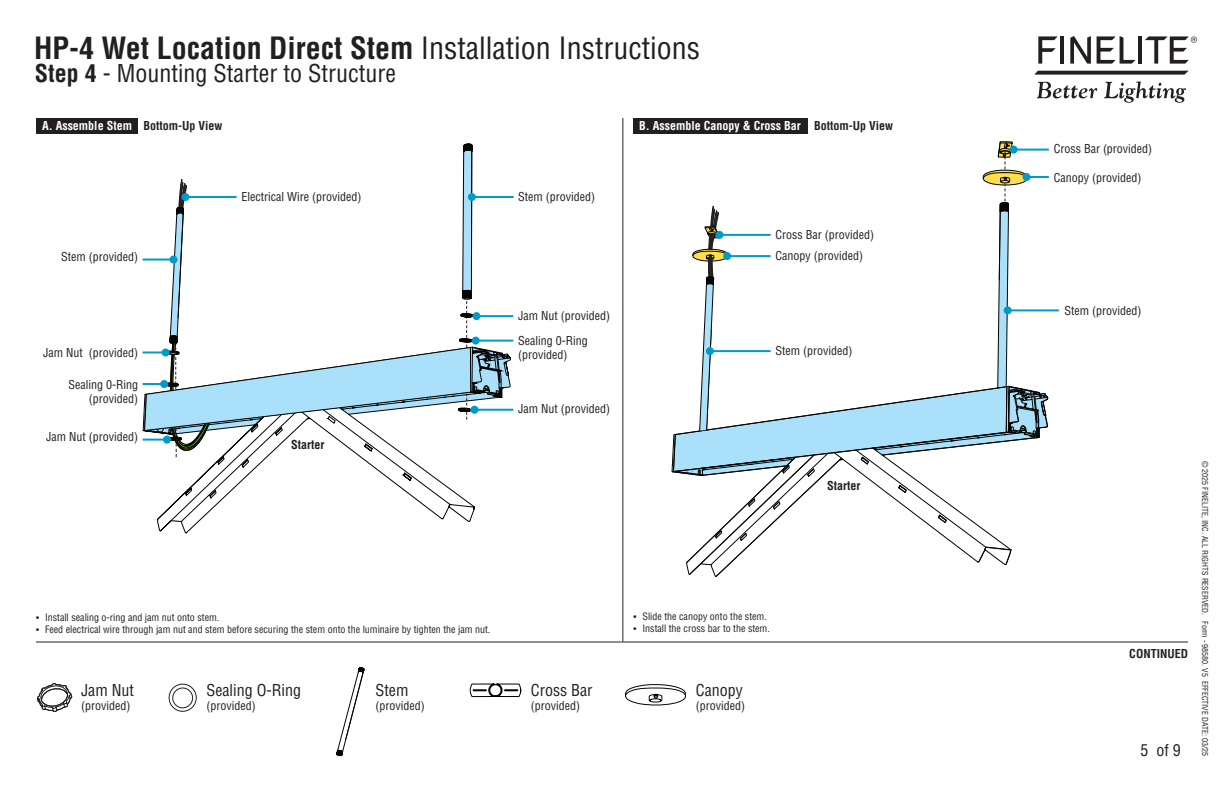
<style>
.page{position:relative;width:1224px;height:792px;background:#fff}
.page>*{position:absolute;margin:0;border:0;box-sizing:border-box;transform-origin:0 0}
.t1{font:700 condensed 30px "Helvetica";color:#231f20}
.t2{font:condensed 24px "Helvetica";color:#231f20}
.t3{font:condensed 16px "Helvetica";color:#231f20}
.t4{font:condensed 12px/14.4px "Helvetica";color:#231f20;text-align:right}
.t5{font:700 condensed 12px "Helvetica";color:#231f20}
.t6{font:700 condensed 12px "Helvetica";color:#fff}
.t7{font:condensed 10px "Helvetica";color:#231f20}
.t8{font:condensed 8px "Helvetica";color:#231f20}
.s1{font-weight:400}
.s2{font-weight:700}
.s3{font-size:9px}
</style>
<div class="page">
<svg style="left:1034px;top:71px;width:155px;height:4px"></svg>
<svg style="left:1038px;top:36px;width:20px;height:28px"></svg>
<hr style="left:1060px;top:36px;width:4px;height:28px;background:#231f20">
<svg style="left:1070px;top:36px;width:21px;height:28px"></svg>
<svg style="left:1097px;top:36px;width:38px;height:28px"></svg>
<hr style="left:1138px;top:36px;width:4px;height:28px;background:#231f20">
<svg style="left:1145px;top:36px;width:52px;height:28px"></svg>
<svg style="left:1037px;top:82px;width:60px;height:16px"></svg>
<svg style="left:1104px;top:81px;width:82px;height:22px"></svg>
<hr style="left:36px;top:642px;width:1152px;height:1px;background:#231f20">
<div style="left:36px;top:118px;width:101px;height:15px;background:#231f20"></div>
<div style="left:633px;top:118px;width:174px;height:15px;background:#231f20"></div>
<hr style="left:622px;top:118px;width:1px;height:524px;background:#231f20">
<svg style="left:143px;top:353px;width:368px;height:180px"></svg>
<hr style="left:476px;top:340px;width:37px;height:2px;background:#009bca">
<hr style="left:477px;top:315px;width:36px;height:2px;background:#009bca">
<hr style="left:472px;top:196px;width:42px;height:2px;background:#009bca">
<hr style="left:474px;top:409px;width:39px;height:2px;background:#009bca">
<hr style="left:143px;top:351px;width:23px;height:2px;background:#009bca">
<hr style="left:143px;top:259px;width:30px;height:2px;background:#009bca">
<hr style="left:143px;top:383px;width:21px;height:2px;background:#009bca">
<hr style="left:143px;top:439px;width:24px;height:2px;background:#009bca">
<hr style="left:1008px;top:309px;width:51px;height:2px;background:#009bca">
<svg style="left:37px;top:683px;width:35px;height:29px"></svg>
<div style="left:169px;top:684px;width:27px;height:28px;border:1px solid #231f20;border-radius:50%"></div>
<div style="left:173px;top:688px;width:20px;height:20px;border:1px solid #231f20;border-radius:50%"></div>
<svg style="left:337px;top:667px;width:28px;height:89px"></svg>
<svg style="left:625px;top:684px;width:61px;height:21px"></svg>
<svg style="left:144px;top:143px;width:361px;height:324px"></svg>
<svg style="left:671px;top:141px;width:378px;height:436px"></svg>
<svg style="left:470px;top:684px;width:51px;height:13px"></svg>
<h1 class="t1" style="left:34px;top:29px;width:668px">HP-4 Wet Location Direct Stem <span class="s1">Installation Instructions</span></h1>
<h2 class="t2" style="left:35px;top:58px;width:363px"><span class="s2">Step 4</span> - Mounting Starter to Structure</h2>
<p class="t6" style="left:42px;top:118px;width:92px">A. Assemble Stem</p>
<p class="t6" style="left:639px;top:118px;width:163px">B. Assemble Canopy &amp; Cross Bar</p>
<p class="t5" style="left:143px;top:118px;width:81px">Bottom-Up View</p>
<p class="t5" style="left:814px;top:118px;width:81px">Bottom-Up View</p>
<p class="t4" style="left:61px;top:250px;width:78px">Stem (provided)</p>
<p class="t4" style="left:43px;top:345px;width:96px">Jam Nut (provided)</p>
<p class="t4" style="left:69px;top:377px;width:71px">Sealing 0-Ring (provided)</p>
<p class="t4" style="left:46px;top:430px;width:93px">Jam Nut (provided)</p>
<p class="t4" style="left:242px;top:189px;width:121px">Electrical Wire (provided)</p>
<p class="t4" style="left:518px;top:189px;width:78px">Stem (provided)</p>
<p class="t4" style="left:518px;top:308px;width:93px">Jam Nut (provided)</p>
<p class="t4" style="left:518px;top:333px;width:71px;text-align:left">Sealing 0-Ring (provided)</p>
<p class="t5" style="left:291px;top:438px;width:35px">Starter</p>
<p class="t4" style="left:518px;top:402px;width:93px">Jam Nut (provided)</p>
<p class="t4" style="left:776px;top:227px;width:100px">Cross Bar (provided)</p>
<p class="t4" style="left:776px;top:249px;width:89px">Canopy (provided)</p>
<p class="t4" style="left:776px;top:344px;width:78px">Stem (provided)</p>
<p class="t5" style="left:827px;top:478px;width:35px">Starter</p>
<p class="t7" style="left:36px;top:611px;width:185px"><span class="s3">•</span> Install sealing o-ring and jam nut onto stem.</p>
<p class="t7" style="left:36px;top:623px;width:456px"><span class="s3">•</span> Feed electrical wire through jam nut and stem before securing the stem onto the luminaire by tighten the jam nut.</p>
<p class="t7" style="left:633px;top:610px;width:135px"><span class="s3">•</span> Slide the canopy onto the stem.</p>
<p class="t7" style="left:633px;top:622px;width:138px"><span class="s3">•</span> Install the cross bar to the stem.</p>
<h3 class="t3" style="left:81px;top:680px;width:54px">Jam Nut</h3>
<p class="t4" style="left:81px;top:699px;width:51px">(provided)</p>
<h3 class="t3" style="left:206px;top:680px;width:96px">Sealing O-Ring</h3>
<p class="t4" style="left:206px;top:699px;width:51px">(provided)</p>
<h3 class="t3" style="left:376px;top:680px;width:34px">Stem</h3>
<p class="t4" style="left:376px;top:699px;width:51px">(provided)</p>
<h3 class="t3" style="left:531px;top:680px;width:63px">Cross Bar</h3>
<p class="t4" style="left:531px;top:699px;width:51px">(provided)</p>
<h3 class="t3" style="left:696px;top:680px;width:49px">Canopy</h3>
<p class="t4" style="left:696px;top:699px;width:51px">(provided)</p>
<p class="t4" style="left:1054px;top:142px;width:100px">Cross Bar (provided)</p>
<p class="t4" style="left:1054px;top:170px;width:89px">Canopy (provided)</p>
<p class="t4" style="left:1065px;top:303px;width:78px">Stem (provided)</p>
<p class="t5" style="left:1129px;top:647px;width:60px">CONTINUED</p>
<h3 class="t3" style="left:1140px;top:740px;width:42px">5 of 9</h3>
<p class="t8" style="left:1210px;top:461px;width:297px;rotate:90deg">© 2025 FINELITE, INC. ALL RIGHTS RESERVED. Form - 98580. V5 EFFECTIVE DATE: 03/25</p>
</div>
